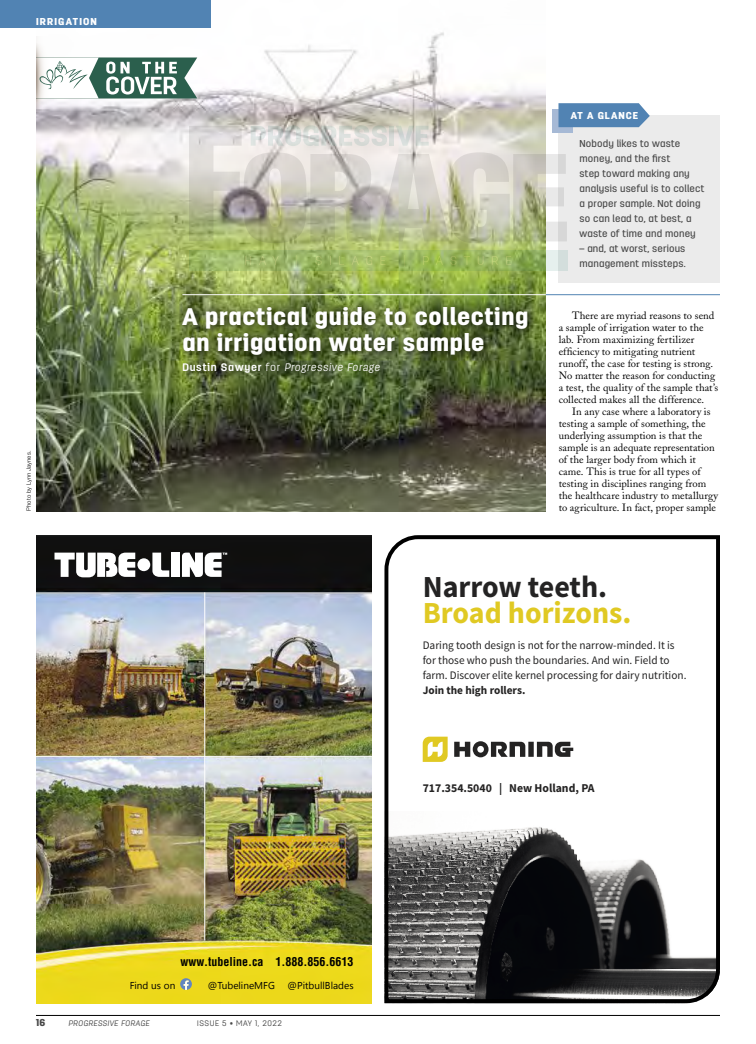
<style>
.page{position:relative;width:756px;height:1044px;background:#fff}
.page>*{position:absolute;margin:0;border:0;box-sizing:border-box;transform-origin:0 0}
.t1{font:700 30.6px "Source Sans Pro";color:#e0c923}
.t2{font:700 30.6px "Source Sans Pro";color:#242323}
.t3{font:900 24px/26.2px "Antartida";letter-spacing:.03em;color:#fff}
.t4{font:700 condensed 12px "Helvetica";color:#000}
.t5{font:700 12px "Source Sans Pro";color:#242323}
.t6{font:11.5px/15px "Source Sans Pro";color:#242323}
.t7{font:700 11.5px "Source Sans Pro";color:#242323}
.t8{font:italic 300 10.9px "Antartida";letter-spacing:.05em;color:#fff}
.t9{font:10.5px/12px "Adobe Caslon";letter-spacing:.005em;color:#000}
.t10{font:500 10px/15px "Antartida";letter-spacing:.01em;color:#484848}
.t11{font:10px "Segoe UI Emoji";color:#000}
.t12{font:900 10px "Antartida";letter-spacing:.11em;color:#fff}
.t13{font:900 10px "Antartida";letter-spacing:.085em;color:#fff}
.t14{font:900 10px "Antartida";color:#484848}
.t15{font:italic 300 8px "Antartida";letter-spacing:.055em;color:#484848}
.t16{font:300 8px "Antartida";letter-spacing:.07em;color:#484848}
.t17{font:300 6px "Helvetica Neue LT Std";letter-spacing:.02em;color:#000}
.s1{font-weight:700;font-style:normal}
.s2{font-style:normal}
</style>
<div class="page">
<div style="left:559px;top:116px;width:161px;height:167px;background:#ebebeb"></div>
<img style="left:36px;top:0;width:510px;height:511px">
<div style="left:0;top:0;width:210px;height:28px;background:#5183b3"></div>
<div style="left:170px;top:294px;width:371px;height:91px;background:#000;opacity:.75"></div>
<hr style="left:546px;top:294px;width:174px;height:1px;background:#5183b3">
<hr style="left:182px;top:294px;width:364px;height:1px;background:#fff">
<div style="left:36px;top:37px;width:18px;height:81px;background:#fdfdfd"></div>
<svg style="left:36px;top:43px;width:6px;height:15px"></svg>
<svg style="left:384px;top:535px;width:336px;height:468px"></svg>
<svg style="left:423px;top:737px;width:25px;height:25px"></svg>
<svg style="left:454px;top:741px;width:119px;height:16px"></svg>
<img style="left:36px;top:535px;width:335px;height:468px">
<svg style="left:55px;top:553px;width:80px;height:24px"></svg>
<svg style="left:152px;top:553px;width:17px;height:24px"></svg>
<div style="left:171px;top:553px;width:9px;height:24px;background:#fff"></div>
<div style="left:137px;top:558px;width:13px;height:13px;background:#fff;border-radius:50%"></div>
<svg style="left:182px;top:553px;width:45px;height:24px"></svg>
<svg style="left:180px;top:978px;width:12px;height:12px"></svg>
<hr style="left:36px;top:592px;width:336px;height:1px;background:#fff">
<hr style="left:36px;top:756px;width:336px;height:1px;background:#fff">
<hr style="left:204px;top:592px;width:1px;height:349px;background:#fff">
<hr style="left:36px;top:1015px;width:684px;height:1px;background:#000">
<svg style="left:189px;top:250px;width:378px;height:21px;background:#9db869"></svg>
<svg style="left:36px;top:58px;width:614px;height:185px"></svg>
<svg style="left:245px;top:256px;width:6px;height:9px"></svg>
<svg style="left:259px;top:256px;width:7px;height:9px"></svg>
<svg style="left:272px;top:256px;width:7px;height:9px"></svg>
<svg style="left:297px;top:255px;width:1px;height:12px"></svg>
<svg style="left:316px;top:256px;width:6px;height:9px"></svg>
<svg style="left:339px;top:256px;width:5px;height:9px"></svg>
<svg style="left:352px;top:256px;width:7px;height:9px"></svg>
<svg style="left:366px;top:256px;width:6px;height:9px"></svg>
<svg style="left:380px;top:256px;width:6px;height:9px"></svg>
<svg style="left:404px;top:255px;width:1px;height:12px"></svg>
<svg style="left:423px;top:256px;width:6px;height:9px"></svg>
<svg style="left:436px;top:256px;width:7px;height:9px"></svg>
<svg style="left:450px;top:256px;width:6px;height:9px"></svg>
<svg style="left:464px;top:256px;width:6px;height:9px"></svg>
<svg style="left:478px;top:256px;width:6px;height:9px"></svg>
<svg style="left:492px;top:256px;width:6px;height:9px"></svg>
<svg style="left:506px;top:256px;width:5px;height:9px"></svg>
<svg style="left:131px;top:981px;width:5px;height:8px"></svg>
<svg style="left:143px;top:981px;width:5px;height:8px"></svg>
<svg style="left:209px;top:982px;width:13px;height:8px"></svg>
<svg style="left:228px;top:981px;width:15px;height:8px"></svg>
<svg style="left:250px;top:982px;width:24px;height:7px"></svg>
<svg style="left:288px;top:981px;width:26px;height:9px"></svg>
<svg style="left:326px;top:981px;width:27px;height:8px"></svg>
<p class="t12" style="left:36px;top:16px;width:62px">IRRIGATION</p>
<p class="t17" style="left:25px;top:511px;width:62px;rotate:-90deg">Photo by Lynn Jaynes.</p>
<p class="t13" style="left:571px;top:110px;width:69px">AT A GLANCE</p>
<h2 class="t3" style="left:182px;top:304px;width:348px">A practical guide to collecting an irrigation water sample</h2>
<p class="t8" style="left:182px;top:361px;width:199px"><span class="s1">Dustin Sawyer</span> <span class="s2">for</span> Progressive Forage</p>
<p class="t10" style="left:580px;top:136px;width:126px">Nobody likes to waste money, and the first<br>step toward making any analysis useful is to collect a proper sample. Not doing so can lead to, at best, a waste of time and money</p>
<p class="t10" style="left:580px;top:241px;width:108px">– and, at worst, serious management missteps.</p>
<p class="t9" style="left:559px;top:310px;width:161px;text-indent:14px">There are myriad reasons to send a sample of irrigation water to the lab. From maximizing fertilizer efficiency to mitigating nutrient runoff, the case for testing is strong.<br>No matter the reason for conducting a test, the quality of the sample that’s collected makes all the difference.</p>
<p class="t9" style="left:559px;top:406px;width:161px;text-indent:14px">In any case where a laboratory is testing a sample of something, the underlying assumption is that the sample is an adequate representation of the larger body from which it came. This is true for all types of testing in disciplines ranging from the healthcare industry to metallurgy</p>
<p class="t9" style="left:559px;top:502px;width:159px">to agriculture. In fact, proper sample</p>
<h1 class="t2" style="left:423px;top:566px;width:186px">Narrow teeth.</h1>
<h1 class="t1" style="left:423px;top:592px;width:210px">Broad horizons.</h1>
<p class="t6" style="left:423px;top:638px;width:265px">Daring tooth design is not for the narrow-minded. It is for those who push the boundaries. And win. Field to farm. Discover elite kernel processing for dairy nutrition.</p>
<p class="t7" style="left:423px;top:683px;width:104px">Join the high rollers.</p>
<p class="t5" style="left:423px;top:780px;width:173px">717.354.5040 | New Holland, PA</p>
<p class="t4" style="left:181px;top:954px;width:174px">www.tubeline.ca 1.888.856.6613</p>
<p class="t11" style="left:137px;top:979px;width:40px">■ ◆▲ □■</p>
<p class="t11" style="left:222px;top:979px;width:29px">◆ ●■</p>
<p class="t11" style="left:305px;top:979px;width:29px">▼ ◆●● ●</p>
<p class="t14" style="left:36px;top:1017px;width:11px">16</p>
<p class="t15" style="left:68px;top:1019px;width:82px">PROGRESSIVE FORAGE</p>
<p class="t16" style="left:197px;top:1019px;width:86px">ISSUE 5 • MAY 1, 2022</p>
</div>
